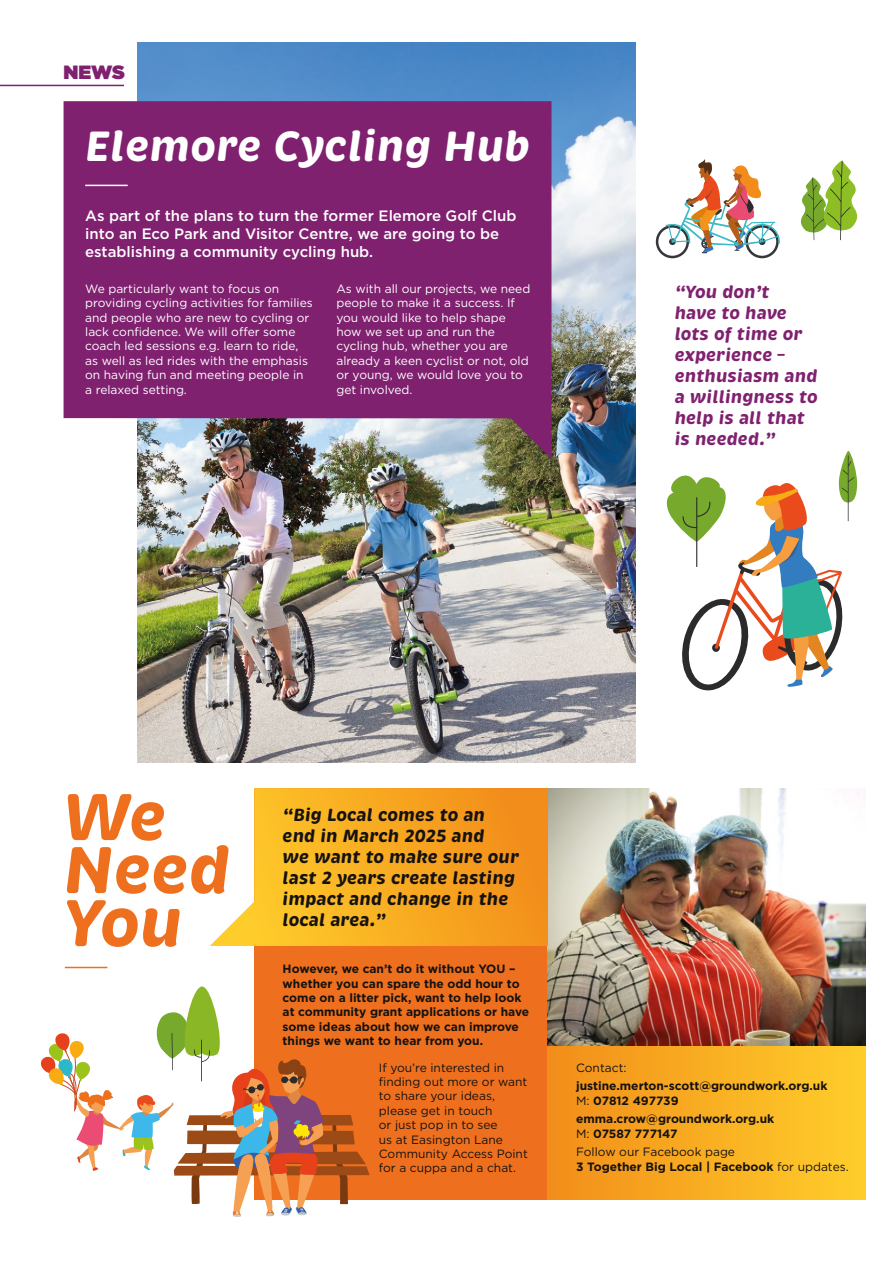
<style>
.page{position:relative;width:893px;height:1263px;background:#fff}
.page>*{position:absolute;margin:0;border:0;box-sizing:border-box;transform-origin:0 0}
.t1{font:italic 700 67.65px/53.1px "Brevia";letter-spacing:-.005em;color:#ee701e}
.t2{font:italic 700 43.35px "Brevia";color:#fff}
.t3{font:900 19.2px "Gotham";color:#802170}
.t4{font:italic 700 18px/21px "Brevia";color:#151210}
.t5{font:italic 700 18px/21px "Brevia";color:#802170}
.t6{font:500 15px/18px "Gotham";color:#fff}
.t7{font:12px/14.4px "Gotham";color:#fff}
.t8{font:700 12px/14.4px "Gotham";color:#151210}
.t9{font:12px/14.4px "Gotham";color:#151210}
.s1{font-weight:400}
.s2{font-weight:700}
</style>
<div class="page">
<img style="left:138px;top:43px;width:497px;height:719px">
<div style="left:254px;top:788px;width:612px;height:411px;background:#ee701e"></div>
<div style="left:548px;top:945px;width:318px;height:254px;background:linear-gradient(to right,#f18d1b,#fdcc2b)"></div>
<img style="left:548px;top:788px;width:318px;height:257px">
<svg style="left:64px;top:101px;width:487px;height:358px;fill:#802170"></svg>
<svg style="left:210px;top:788px;width:338px;height:158px"></svg>
<svg style="left:656px;top:159px;width:124px;height:99px"></svg>
<svg style="left:801px;top:160px;width:57px;height:80px"></svg>
<svg style="left:41px;top:986px;width:328px;height:231px"></svg>
<svg style="left:666px;top:451px;width:191px;height:239px"></svg>
<hr style="left:85px;top:185px;width:43px;height:1px;background:#fff">
<hr style="left:65px;top:967px;width:42px;height:1px;background:#ee701e">
<hr style="left:0;top:85px;width:124px;height:1px;background:#802170">
<p class="t3" style="left:64px;top:59px;width:63px">NEWS</p>
<p class="t2" style="left:85px;top:119px;width:446px">Elemore Cycling Hub</p>
<p class="t6" style="left:85px;top:206px;width:433px">As part of the plans to turn the former Elemore Golf Club into an Eco Park and Visitor Centre, we are going to be establishing a community cycling hub.</p>
<p class="t7" style="left:85px;top:281px;width:229px">We particularly want to focus on providing cycling activities for families and people who are new to cycling or lack confidence. We will offer some coach led sessions e.g. learn to ride, as well as led rides with the emphasis on having fun and meeting people in a relaxed setting.</p>
<p class="t7" style="left:336px;top:281px;width:195px">As with all our projects, we need people to make it a success. If you would like to help shape how we set up and run the cycling hub, whether you are already a keen cyclist or not, old or young, we would love you to get involved.</p>
<p class="t5" style="left:675px;top:281px;width:145px">“You don’t<br>have to have lots of time or experience – enthusiasm and a willingness to help is all that is needed.”</p>
<p class="t1" style="left:64px;top:791px;width:169px">We<br>Need<br>You</p>
<p class="t4" style="left:283px;top:804px;width:238px">“Big Local comes to an end in March 2025 and<br>we want to make sure our last 2 years create lasting impact and change in the local area.”</p>
<p class="t8" style="left:283px;top:962px;width:248px">However, we can’t do it without YOU – whether you can spare the odd hour to come on a litter pick, want to help look at community grant applications or have some ideas about how we can improve things we want to hear from you.</p>
<p class="t9" style="left:379px;top:1060px;width:150px">If you’re interested in finding out more or want to share your ideas, please get in touch<br>or just pop in to see<br>us at Easington Lane<br>Community Access Point for a cuppa and a chat.</p>
<p class="t8" style="left:576px;top:1058px;width:253px;line-height:18.6px"><span class="s1">Contact: </span>justine.merton-scott@groundwork.org.uk</p>
<p class="t8" style="left:576px;top:1091px;width:200px;line-height:18.6px"><span class="s1">M:</span> 07812 497739 emma.crow@groundwork.org.uk</p>
<p class="t9" style="left:576px;top:1124px;width:160px;line-height:18.6px">M: <span class="s2">07587 777147<br></span>Follow our Facebook page</p>
<p class="t8" style="left:576px;top:1159px;width:274px">3 Together Big Local | Facebook <span class="s1">for updates.</span></p>
</div>
